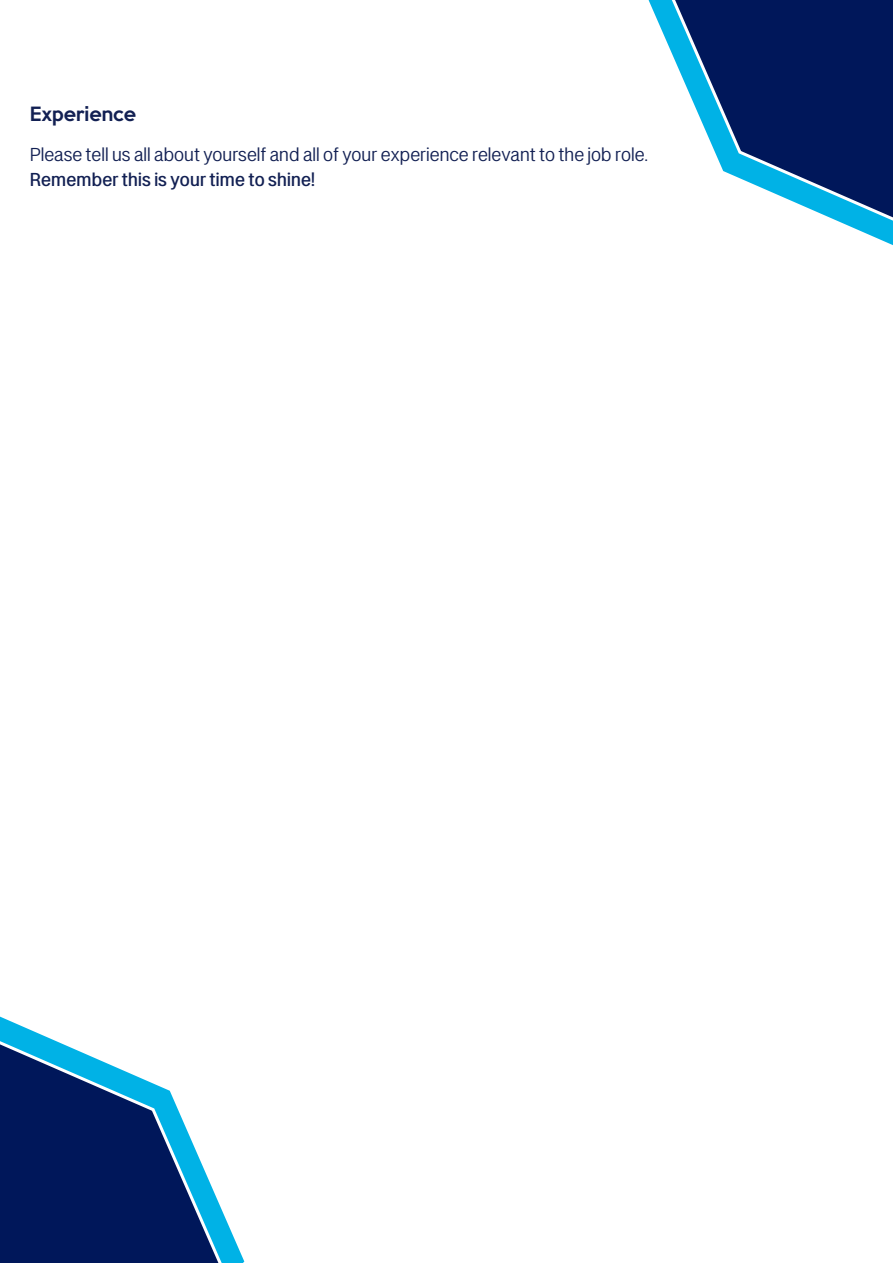
<style>
.page{position:relative;width:893px;height:1263px;background:#fff}
.page>*{position:absolute;margin:0;border:0;box-sizing:border-box;transform-origin:0 0}
.t1{font:21px "LT Amber";color:#122053}
.t2{font:500 21px "LT Amber";color:#122053}
.t3{font:500 18px "Keep Calm";color:#122053}
</style>
<div class="page">
<svg style="left:0;top:1016px;width:244px;height:247px"></svg>
<svg style="left:0;top:1031px;width:231px;height:232px"></svg>
<svg style="left:649px;top:0;width:244px;height:245px"></svg>
<svg style="left:662px;top:0;width:231px;height:230px"></svg>
<p class="t3" style="left:30px;top:98px;width:108px">Experience</p>
<p class="t1" style="left:30px;top:143px;width:620px">Please tell us all about yourself and all of your experience relevant to the job role.</p>
<p class="t2" style="left:30px;top:169px;width:287px">Remember this is your time to shine!</p>
</div>
